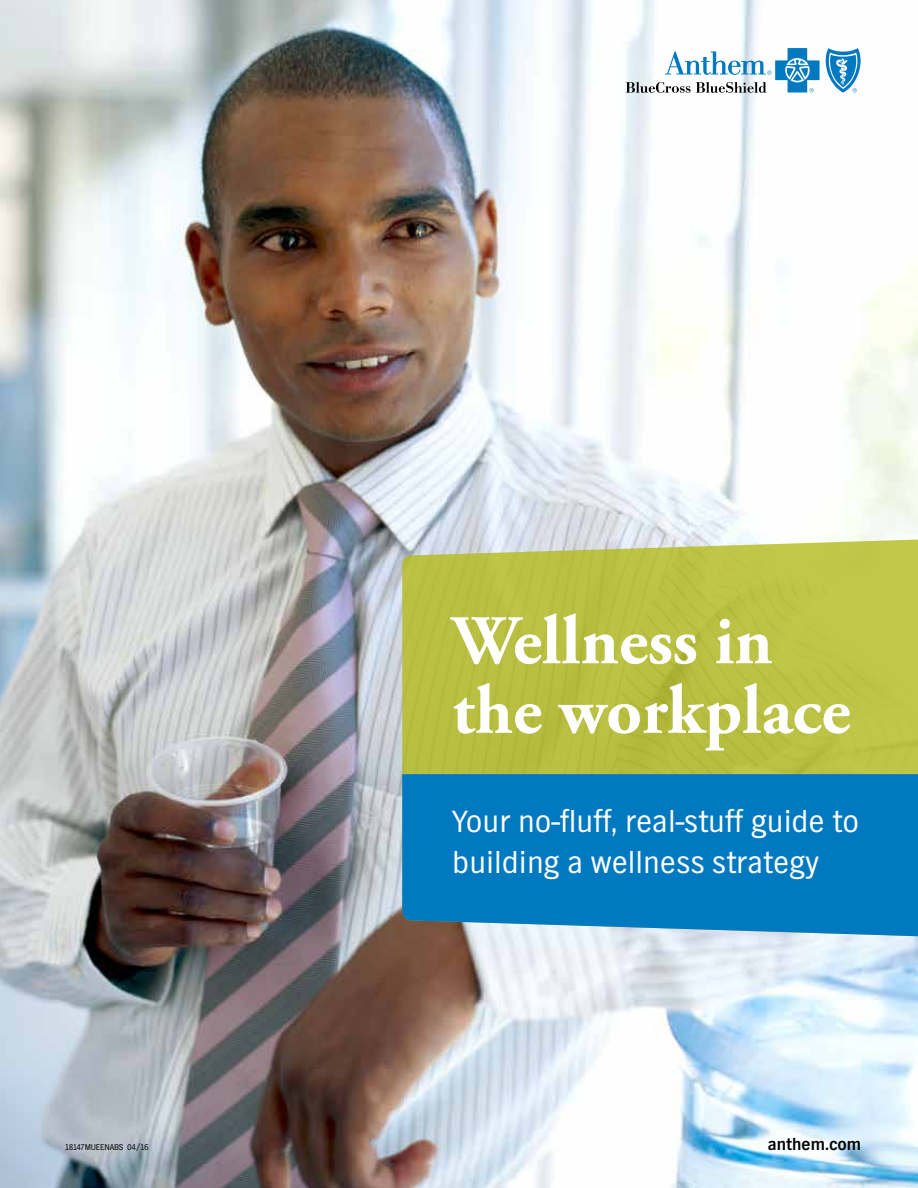
<style>
.page{position:relative;width:918px;height:1188px;background:#fff}
.page>*{position:absolute;margin:0;border:0;box-sizing:border-box;transform-origin:0 0}
.t1{font:700 69.6px/69.6px "Adobe Garamond Pro";color:#fff}
.t2{font:31.95px/40.7px "TV Nord EF";color:#fff}
.t3{font:700 17.4px "TV Nord EF";color:#000}
.t4{font:8.7px "TV Nord EF";letter-spacing:-.025em;color:#000}
</style>
<div class="page">
<img style="left:0;top:0;width:918px;height:1188px">
<svg style="left:826px;top:48px;width:35px;height:45px"></svg>
<svg style="left:626px;top:48px;width:194px;height:45px"></svg>
<svg style="left:402px;top:531px;width:516px;height:414px;background:#77a87e"></svg>
<h1 class="t1" style="left:452px;top:608px;width:400px">Wellness in the workplace</h1>
<p class="t2" style="left:452px;top:801px;width:408px">Your no-fluff, real-stuff guide to building a wellness strategy</p>
<p class="t4" style="left:65px;top:1142px;width:86px">18147MUEENABS 04/16</p>
<p class="t3" style="left:768px;top:1135px;width:95px">anthem.com</p>
</div>
